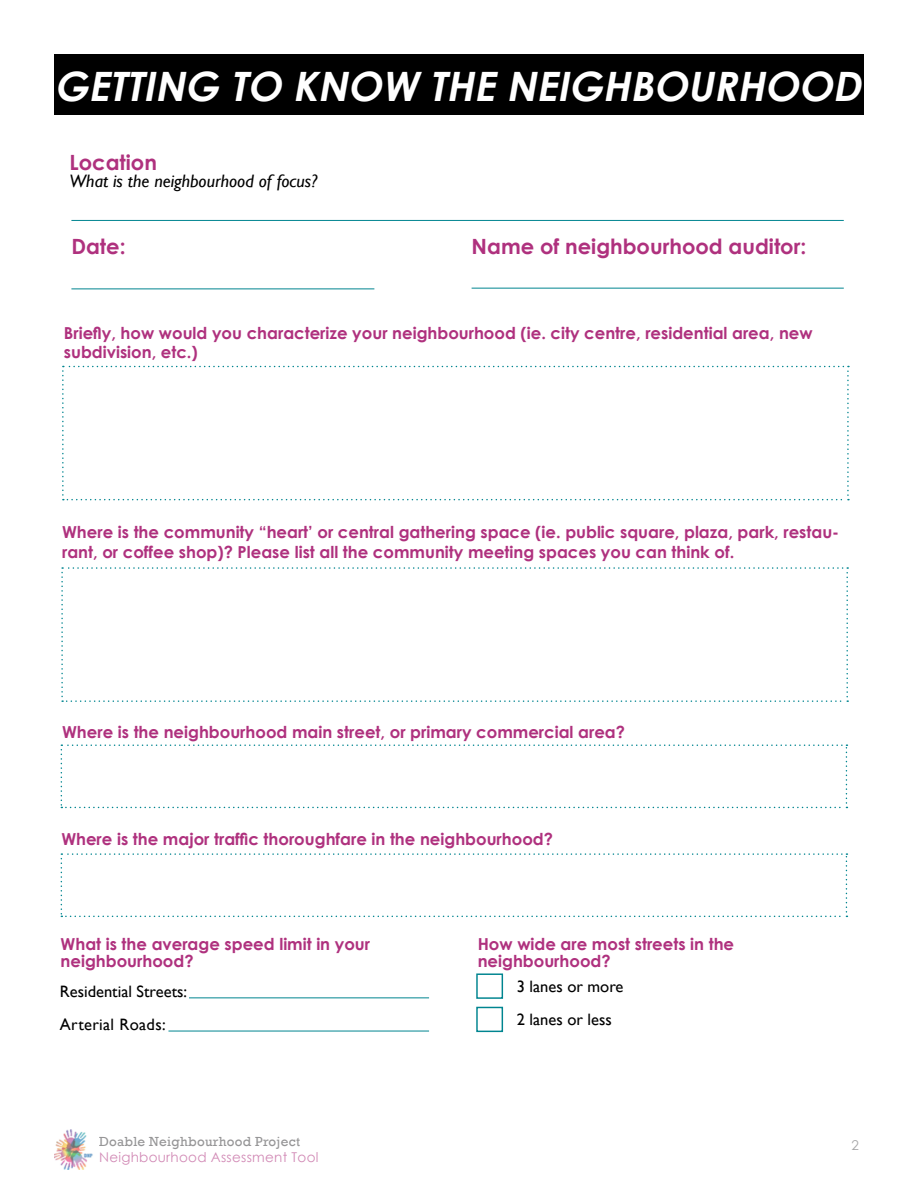
<style>
.page{position:relative;width:918px;height:1188px;background:#fff}
.page>*{position:absolute;margin:0;border:0;box-sizing:border-box;transform-origin:0 0}
.t1{font:italic 700 40.5px "Century Gothic";color:#fff}
.t2{font:700 21px "Century Gothic";color:#af317e}
.t3{font:italic 18px "Gill Sans";color:#000}
.t4{font:700 16.5px/19.8px "Century Gothic";color:#af317e}
.t5{font:16.5px/33.3px "Gill Sans";color:#000}
.t6{font:13.5px "Century Gothic";letter-spacing:.02em;color:#af317e}
.t7{font:13.5px "Rockwell";letter-spacing:.02em;color:#464547}
.t8{font:13.5px "Century Gothic";color:#636466}
</style>
<div class="page">
<img style="left:54px;top:1130px;width:39px;height:39px">
<hr style="left:71px;top:220px;width:773px;height:1px;background:#008590">
<hr style="left:71px;top:289px;width:303px;height:1px;background:#008590">
<hr style="left:472px;top:288px;width:372px;height:1px;background:#008590">
<svg style="left:62px;top:366px;width:787px;height:134px"></svg>
<svg style="left:61px;top:567px;width:787px;height:135px"></svg>
<svg style="left:61px;top:744px;width:786px;height:64px"></svg>
<hr style="left:189px;top:997px;width:240px;height:1px;background:#008590">
<div style="left:476px;top:973px;width:27px;height:26px;border:1px solid #008590"></div>
<div style="left:476px;top:1007px;width:27px;height:25px;border:1px solid #008590"></div>
<div style="left:54px;top:54px;width:810px;height:61px;background:#000"></div>
<hr style="left:168px;top:1031px;width:261px;height:1px;background:#008590">
<svg style="left:61px;top:853px;width:786px;height:64px"></svg>
<h1 class="t1" style="left:54px;top:56px;width:818px">GETTING TO KNOW THE NEIGHBOURHOOD</h1>
<p class="t2" style="left:70px;top:147px;width:89px">Location</p>
<p class="t3" style="left:70px;top:171px;width:249px">What is the neighbourhood of focus?</p>
<p class="t2" style="left:71px;top:230px;width:56px">Date:</p>
<p class="t2" style="left:472px;top:230px;width:336px">Name of neighbourhood auditor:</p>
<p class="t4" style="left:64px;top:322px;width:750px">Briefly, how would you characterize your neighbourhood (ie. city centre, residential area, new subdivision, etc.)</p>
<p class="t4" style="left:62px;top:522px;width:779px">Where is the community “heart’ or central gathering space (ie. public square, plaza, park, restau&shy;rant, or coffee shop)? Please list all the community meeting spaces you can think of.</p>
<p class="t4" style="left:62px;top:721px;width:564px">Where is the neighbourhood main street, or primary commercial area?</p>
<p class="t4" style="left:61px;top:828px;width:493px">Where is the major traffic thoroughfare in the neighbourhood?</p>
<p class="t4" style="left:61px;top:935px;width:311px;line-height:16.5px">What is the average speed limit in your neighbourhood?</p>
<p class="t4" style="left:478px;top:935px;width:258px;line-height:16.5px">How wide are most streets in the neighbourhood?</p>
<p class="t5" style="left:517px;top:970px;width:108px">3 lanes or more<br>2 lanes or less</p>
<p class="t5" style="left:60px;top:975px;width:129px">Residential Streets:<br>Arterial Roads:</p>
<p class="t7" style="left:99px;top:1134px;width:203px">Doable Neighbourhood Project</p>
<p class="t8" style="left:851px;top:1136px;width:9px">2</p>
<p class="t6" style="left:99px;top:1148px;width:221px">Neighbourhood Assessment Tool</p>
</div>
